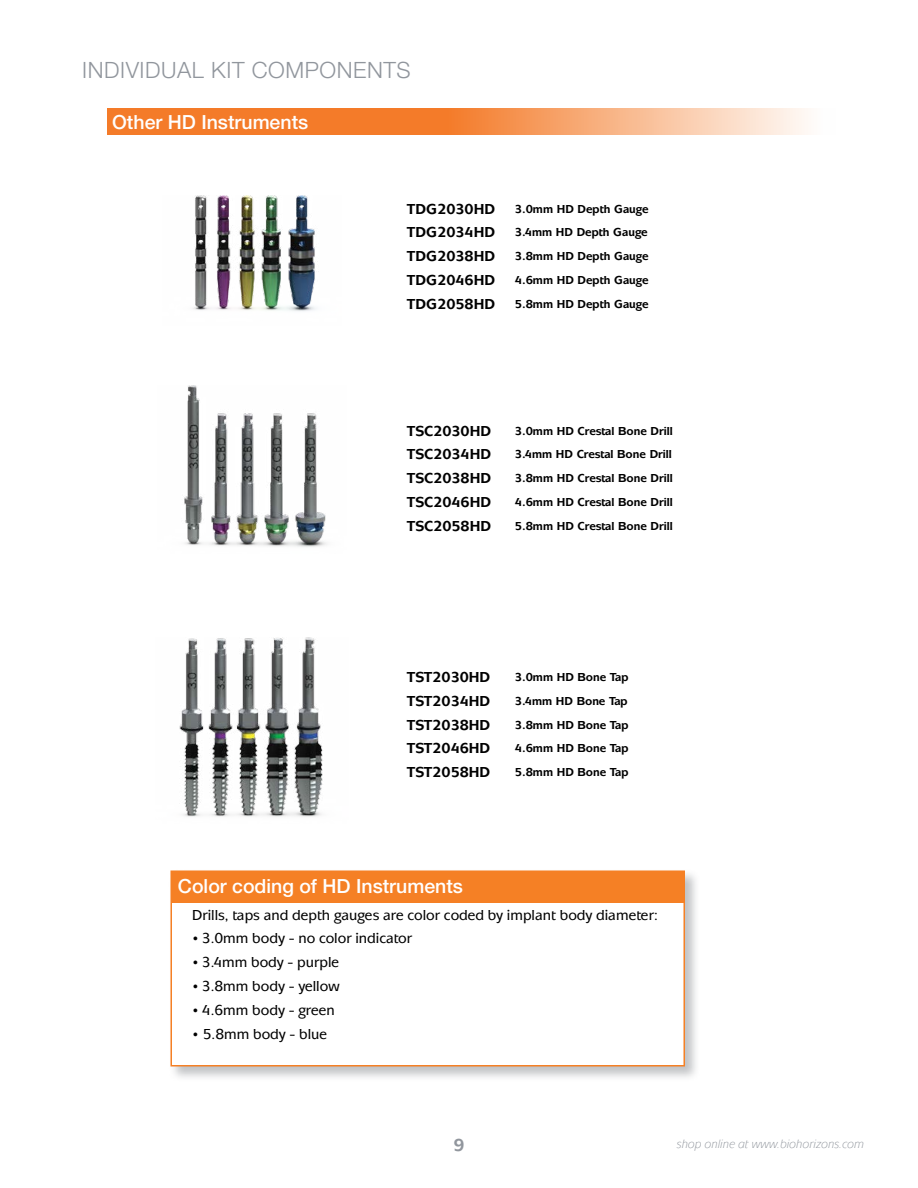
<style>
.page{position:relative;width:918px;height:1188px;background:#fff}
.page>*{position:absolute;margin:0;border:0;box-sizing:border-box;transform-origin:0 0}
.t1{font:300 22.5px "Helvetica Neue LT Pro";letter-spacing:.025em;color:#91969d}
.t2{font:500 19.5px "Helvetica Neue LT Pro";color:#fff}
.t3{font:700 18px "Mixage ITC Std";color:#91969d}
.t4{font:500 15px "Mixage ITC Std";color:#000}
.t5{font:700 15px "Mixage ITC Std";color:#000}
.t6{font:italic 12.6px "Mixage ITC Std";color:#91969d}
.t7{font:700 12px "Mixage ITC Std";color:#000}
.s1{font-weight:400;font-size:13.5px}
</style>
<div class="page">
<svg style="left:107px;top:109px;width:701px;height:26px;fill:#f47e2e"></svg>
<div style="left:169px;top:869px;width:531px;height:213px;background:#adafb2;opacity:.75"></div>
<div style="left:171px;top:871px;width:513px;height:195px;background:#fff"></div>
<div style="left:172px;top:872px;width:511px;height:31px;background:#f58025"></div>
<div style="left:170px;top:870px;width:515px;height:196px;border:2px solid #f58025"></div>
<img style="left:193px;top:196px;width:123px;height:115px">
<img style="left:179px;top:638px;width:144px;height:179px">
<img style="left:184px;top:386px;width:143px;height:161px">
<h1 class="t1" style="left:82px;top:56px;width:330px">INDIVIDUAL KIT COMPONENTS</h1>
<h2 class="t2" style="left:112px;top:110px;width:198px">Other HD Instruments</h2>
<p class="t5" style="left:407px;top:200px;width:90px">TDG2030HD</p>
<p class="t7" style="left:515px;top:201px;width:135px">3.0mm HD Depth Gauge</p>
<p class="t5" style="left:407px;top:223px;width:90px">TDG2034HD</p>
<p class="t7" style="left:515px;top:225px;width:134px">3.4mm HD Depth Gauge</p>
<p class="t5" style="left:407px;top:247px;width:90px">TDG2038HD</p>
<p class="t7" style="left:515px;top:249px;width:135px">3.8mm HD Depth Gauge</p>
<p class="t5" style="left:407px;top:271px;width:90px">TDG2046HD</p>
<p class="t7" style="left:515px;top:273px;width:135px">4.6mm HD Depth Gauge</p>
<p class="t5" style="left:407px;top:295px;width:90px">TDG2058HD</p>
<p class="t7" style="left:515px;top:297px;width:135px">5.8mm HD Depth Gauge</p>
<p class="t5" style="left:407px;top:422px;width:86px">TSC2030HD</p>
<p class="t7" style="left:515px;top:423px;width:160px">3.0mm HD Crestal Bone Drill</p>
<p class="t5" style="left:407px;top:445px;width:86px">TSC2034HD</p>
<p class="t7" style="left:515px;top:447px;width:159px">3.4mm HD Crestal Bone Drill</p>
<p class="t5" style="left:407px;top:469px;width:86px">TSC2038HD</p>
<p class="t7" style="left:515px;top:471px;width:160px">3.8mm HD Crestal Bone Drill</p>
<p class="t5" style="left:407px;top:493px;width:86px">TSC2046HD</p>
<p class="t7" style="left:515px;top:495px;width:160px">4.6mm HD Crestal Bone Drill</p>
<p class="t5" style="left:407px;top:517px;width:86px">TSC2058HD</p>
<p class="t7" style="left:515px;top:518px;width:160px">5.8mm HD Crestal Bone Drill</p>
<p class="t5" style="left:407px;top:668px;width:85px">TST2030HD</p>
<p class="t7" style="left:515px;top:670px;width:115px">3.0mm HD Bone Tap</p>
<p class="t5" style="left:407px;top:692px;width:85px">TST2034HD</p>
<p class="t7" style="left:515px;top:694px;width:114px">3.4mm HD Bone Tap</p>
<p class="t5" style="left:407px;top:716px;width:85px">TST2038HD</p>
<p class="t7" style="left:515px;top:717px;width:115px">3.8mm HD Bone Tap</p>
<p class="t5" style="left:407px;top:739px;width:85px">TST2046HD</p>
<p class="t7" style="left:515px;top:741px;width:115px">4.6mm HD Bone Tap</p>
<p class="t5" style="left:407px;top:763px;width:85px">TST2058HD</p>
<p class="t7" style="left:515px;top:765px;width:115px">5.8mm HD Bone Tap</p>
<h2 class="t2" style="left:178px;top:875px;width:286px">Color coding of HD Instruments</h2>
<p class="t4" style="left:192px;top:906px;width:467px">Drills, taps and depth gauges are color coded by implant body diameter:</p>
<p class="t4" style="left:192px;top:930px;width:221px"><span class="s1">•</span> 3.0mm body - no color indicator</p>
<p class="t4" style="left:192px;top:953px;width:149px"><span class="s1">•</span> 3.4mm body - purple</p>
<p class="t4" style="left:192px;top:977px;width:149px"><span class="s1">•</span> 3.8mm body - yellow</p>
<p class="t4" style="left:192px;top:1001px;width:144px"><span class="s1">•</span> 4.6mm body - green</p>
<p class="t4" style="left:192px;top:1025px;width:137px"><span class="s1">•</span> 5.8mm body - blue</p>
<h3 class="t3" style="left:454px;top:1135px;width:12px">9</h3>
<p class="t6" style="left:677px;top:1137px;width:189px">shop online at www.biohorizons.com</p>
</div>
